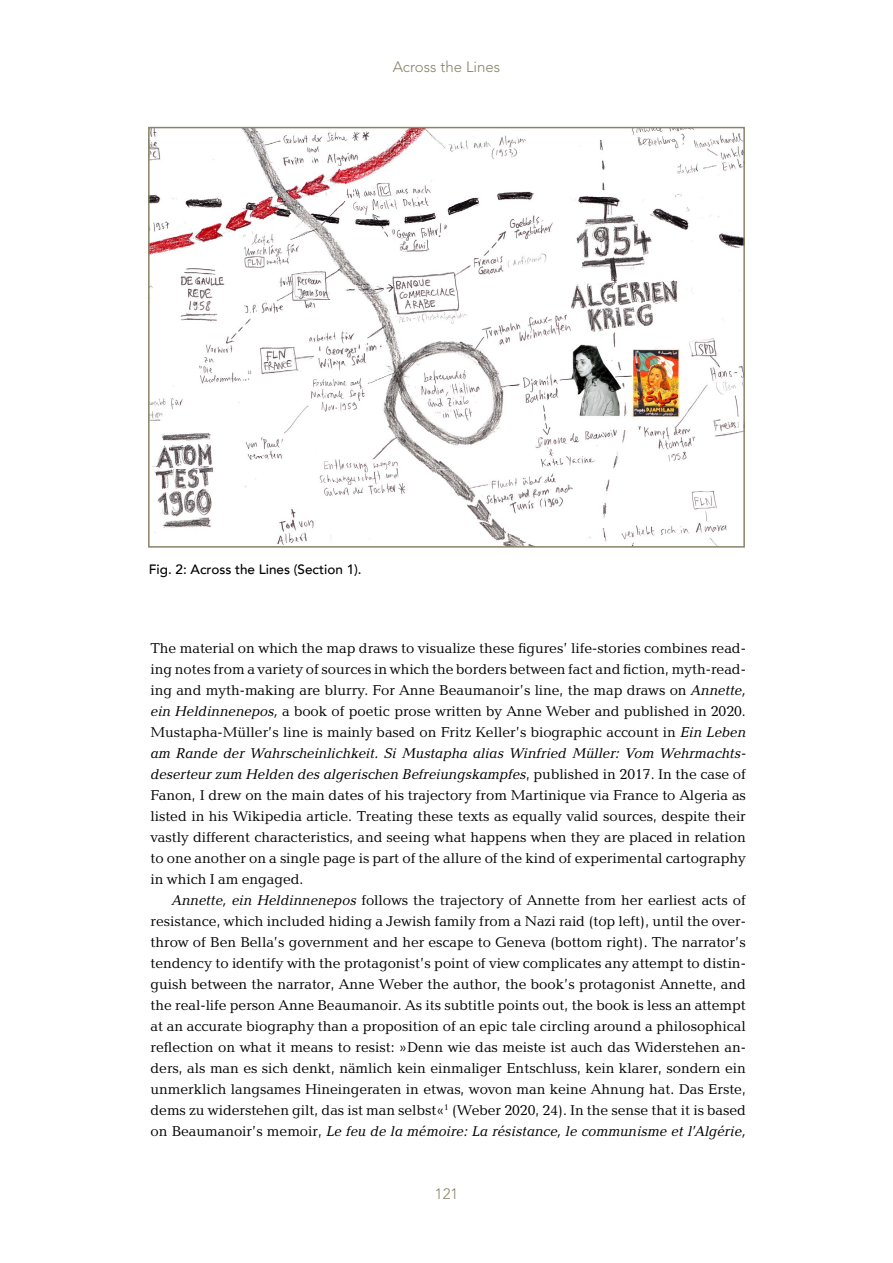
<style>
.page{position:relative;width:893px;height:1263px;background:#fff}
.page>*{position:absolute;margin:0;border:0;box-sizing:border-box;transform-origin:0 0}
.t1{font:300 15px "Avenir LT Std";color:#898369}
.Fließtext{font:14.7px/21px "Baltica";color:#000;text-align:justify}
._1__Absatz{font:14.7px/21px "Baltica";color:#000;text-align:justify}
.BU{font:500 13.5px "Avenir LT";color:#000}
.s1{font-style:italic}
</style>
<div class="page">
<img style="left:151px;top:130px;width:591px;height:415px">
<div style="left:148px;top:127px;width:597px;height:421px;border:2px solid #898369"></div>
<p class="t1" style="left:393px;top:58px;width:109px">Across the Lines</p>
<p class="BU" style="left:149px;top:561px;width:214px">Fig. 2: Across the Lines (Section 1).</p>
<p class="_1__Absatz" style="left:151px;top:638px;width:597px">The material on which the map draws to visualize these figures’ life-stories combines read&shy;ing notes from a variety of sources in which the borders between fact and fiction, myth-read&shy;ing and myth-making are blurry. For Anne Beaumanoir’s line, the map draws on <span class="s1">Annette, ein Heldinnenepos,</span> a book of poetic prose written by Anne Weber and published in 2020.<br>Mustapha-Müller’s line is mainly based on Fritz Keller’s biographic account in <span class="s1">Ein Leben am Rande der Wahrscheinlichkeit. Si Mustapha alias Winfried Müller: Vom Wehrmachts&shy;deserteur zum Helden des algerischen Befreiungskampfes</span>, published in 2017. In the case of Fanon, I drew on the main dates of his trajectory from Martinique via France to Algeria as listed in his Wikipedia article. Treating these texts as equally valid sources, despite their vastly different characteristics, and seeing what happens when they are placed in relation to one another on a single page is part of the allure of the kind of experimental cartography in which I am engaged.</p>
<p class="Fließtext" style="left:151px;top:890px;width:597px;text-indent:21px"><span class="s1">Annette, ein Heldinnenepos</span> follows the trajectory of Annette from her earliest acts of resistance, which included hiding a Jewish family from a Nazi raid (top left), until the over&shy;throw of Ben Bella’s government and her escape to Geneva (bottom right). The narrator’s tendency to identify with the protagonist’s point of view complicates any attempt to distin&shy;guish between the narrator, Anne Weber the author, the book’s protagonist Annette, and the real-life person Anne Beaumanoir. As its subtitle points out, the book is less an attempt at an accurate biography than a proposition of an epic tale circling around a philosophical reflection on what it means to resist: »Denn wie das meiste ist auch das Widerstehen an&shy;ders, als man es sich denkt, nämlich kein einmaliger Entschluss, kein klarer, sondern ein unmerklich langsames Hineingeraten in etwas, wovon man keine Ahnung hat. Das Erste, dems zu widerstehen gilt, das ist man selbst«<sup>1</sup> (Weber 2020, 24). In the sense that it is based on Beaumanoir’s memoir, <span class="s1">Le feu de la mémoire: La résistance, le communisme et l’Algérie,</span></p>
<p class="t1" style="left:435px;top:1185px;width:25px">121</p>
</div>
